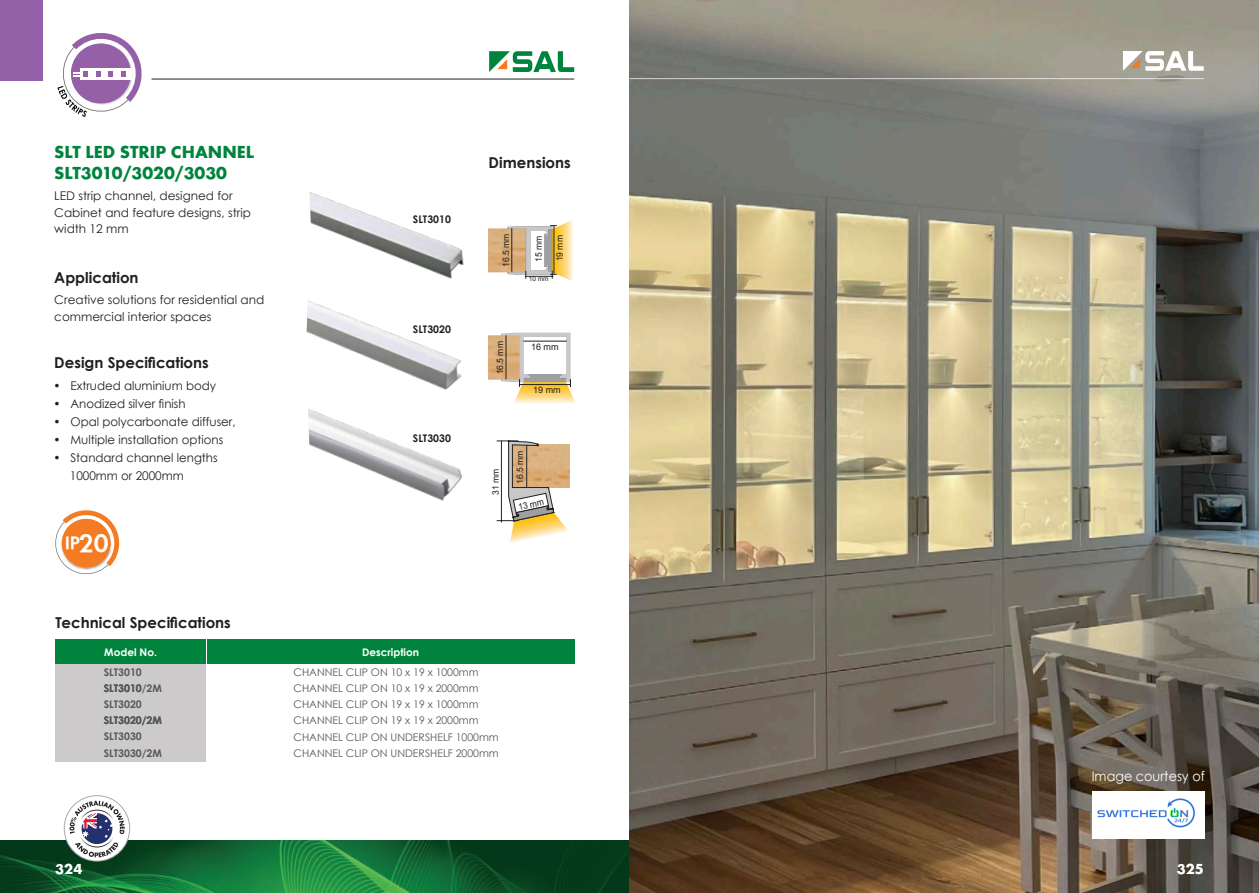
<style>
.page{position:relative;width:1259px;height:893px;background:#fff}
.page>*{position:absolute;margin:0;border:0;box-sizing:border-box;transform-origin:0 0}
.t1{font:18.75px "Futura T Demi";color:#fff}
.t2{font:18px/21px "Futura T Bold";color:#00843d}
.t3{font:700 15px "Century Gothic";color:#231f20}
.t4{font:15px "Futura T Bold";color:#fff}
.t5{font:13.5px "Century Gothic";color:#fff;scale:.95 1}
.t6{font:12px/16.5px "Century Gothic";color:#231f20}
.t7{font:10.5px/16.2px "Century Gothic";color:#57585a;text-align:justify}
.t8{font:700 10.5px/16.2px "Century Gothic";color:#57585a}
.t9{font:700 10.5px "Century Gothic";color:#231f20}
.t10{font:700 10.5px "Century Gothic";color:#fff}
.t11{font:9px "Arial";letter-spacing:-.005em;color:#231f20;scale:.95 1}
.t12{font:9px "Arial";letter-spacing:-.005em;color:#231f20}
.t13{font:6.6px "Arial";color:#231f20}
.s1{font-size:26.25px}
</style>
<div class="page">
<img style="left:309px;top:192px;width:155px;height:87px">
<img style="left:306px;top:300px;width:156px;height:90px">
<img style="left:308px;top:409px;width:154px;height:92px">
<svg style="left:55px;top:510px;width:65px;height:65px"></svg>
<img style="left:60px;top:519px;width:52px;height:48px">
<div style="left:55px;top:639px;width:150px;height:25px;background:#00843d"></div>
<div style="left:207px;top:639px;width:367px;height:25px;background:#00843d"></div>
<div style="left:55px;top:664px;width:150px;height:98px;background:#cccaca"></div>
<img style="left:488px;top:228px;width:19px;height:44px">
<svg style="left:507px;top:220px;width:66px;height:61px"></svg>
<img style="left:488px;top:335px;width:13px;height:45px">
<svg style="left:501px;top:333px;width:74px;height:70px"></svg>
<hr style="left:519px;top:384px;width:51px;height:1px;background:#231f20">
<svg style="left:496px;top:441px;width:72px;height:102px"></svg>
<svg style="left:57px;top:33px;width:85px;height:84px"></svg>
<img style="left:0;top:841px;width:629px;height:52px">
<hr style="left:151px;top:79px;width:423px;height:1px;background:#231f20">
<div style="left:0;top:0;width:43px;height:81px;background:#9460a8"></div>
<svg style="left:489px;top:51px;width:85px;height:21px"></svg>
<svg style="left:64px;top:796px;width:66px;height:65px"></svg>
<div style="left:64px;top:795px;width:66px;height:66px;border:1px solid #a8a9ad;border-radius:50%"></div>
<svg style="left:69px;top:801px;width:56px;height:56px"></svg>
<img style="left:629px;top:0;width:630px;height:893px">
<svg style="left:1118px;top:51px;width:85px;height:22px"></svg>
<hr style="left:629px;top:78px;width:574px;height:1px;background:#fff">
<img style="left:1092px;top:791px;width:112px;height:48px">
<h2 class="t2" style="left:54px;top:141px;width:201px">SLT LED STRIP CHANNEL<br>SLT3010/3020/3030</h2>
<p class="t6" style="left:54px;top:188px;width:198px">LED strip channel, designed for<br>Cabinet and feature designs, strip width 12 mm</p>
<p class="t3" style="left:54px;top:267px;width:86px">Application</p>
<p class="t6" style="left:54px;top:292px;width:211px">Creative solutions for residential and commercial interior spaces</p>
<p class="t3" style="left:54px;top:352px;width:156px">Design Specifications</p>
<p class="t6" style="left:54px;top:377px;width:164px">• Extruded aluminium body</p>
<p class="t6" style="left:54px;top:395px;width:134px">• Anodized silver finish</p>
<p class="t6" style="left:54px;top:413px;width:184px">• Opal polycarbonate diffuser,</p>
<p class="t6" style="left:54px;top:431px;width:171px">• Multiple installation options</p>
<p class="t6" style="left:70px;top:448px;width:149px;line-height:18px;text-indent:-16px">• Standard channel lengths<br>1000mm or 2000mm</p>
<h1 class="t1" style="left:65px;top:531px;width:46px">IP<span class="s1">20</span></h1>
<p class="t9" style="left:413px;top:211px;width:40px">SLT3010</p>
<p class="t9" style="left:413px;top:321px;width:40px">SLT3020</p>
<p class="t9" style="left:413px;top:430px;width:40px">SLT3030</p>
<p class="t3" style="left:488px;top:151px;width:84px">Dimensions</p>
<p class="t11" style="left:500px;top:267px;width:36px;rotate:-90deg">16.5 mm</p>
<p class="t11" style="left:532px;top:262px;width:29px;rotate:-90deg">15 mm</p>
<p class="t11" style="left:554px;top:261px;width:29px;rotate:-90deg">19 mm</p>
<p class="t13" style="left:529px;top:275px;width:22px">10 mm</p>
<p class="t11" style="left:494px;top:374px;width:36px;rotate:-90deg">16.5 mm</p>
<p class="t12" style="left:531px;top:341px;width:29px">16 mm</p>
<p class="t12" style="left:533px;top:384px;width:29px">19 mm</p>
<p class="t11" style="left:490px;top:495px;width:29px;rotate:-90deg">31 mm</p>
<p class="t11" style="left:514px;top:484px;width:36px;rotate:-90deg">16.5 mm</p>
<p class="t11" style="left:517px;top:501px;width:29px;rotate:-12deg">13 mm</p>
<p class="t3" style="left:55px;top:611px;width:177px">Technical Specifications</p>
<p class="t10" style="left:104px;top:644px;width:54px">Model No.</p>
<p class="t10" style="left:362px;top:644px;width:58px">Description</p>
<p class="t8" style="left:104px;top:663px;width:60px">SLT3010<br>SLT3010/2M<br>SLT3020<br>SLT3020/2M<br>SLT3030<br>SLT3030/2M</p>
<p class="t7" style="left:293px;top:664px;width:187px">CHANNEL CLIP ON 10 x 19 x 1000mm CHANNEL CLIP ON 10 x 19 x 2000mm CHANNEL CLIP ON 19 x 19 x 1000mm</p>
<p class="t7" style="left:293px;top:712px;width:187px">CHANNEL CLIP ON 19 x 19 x 2000mm</p>
<p class="t7" style="left:293px;top:745px;width:207px">CHANNEL CLIP ON UNDERSHELF 2000mm</p>
<p class="t7" style="left:293px;top:728px;width:207px">CHANNEL CLIP ON UNDERSHELF 1000mm</p>
<p class="t5" style="left:1091px;top:767px;width:121px">Image courtesy of</p>
<p class="t4" style="left:55px;top:860px;width:29px">324</p>
<p class="t4" style="left:1177px;top:860px;width:28px">325</p>
</div>
